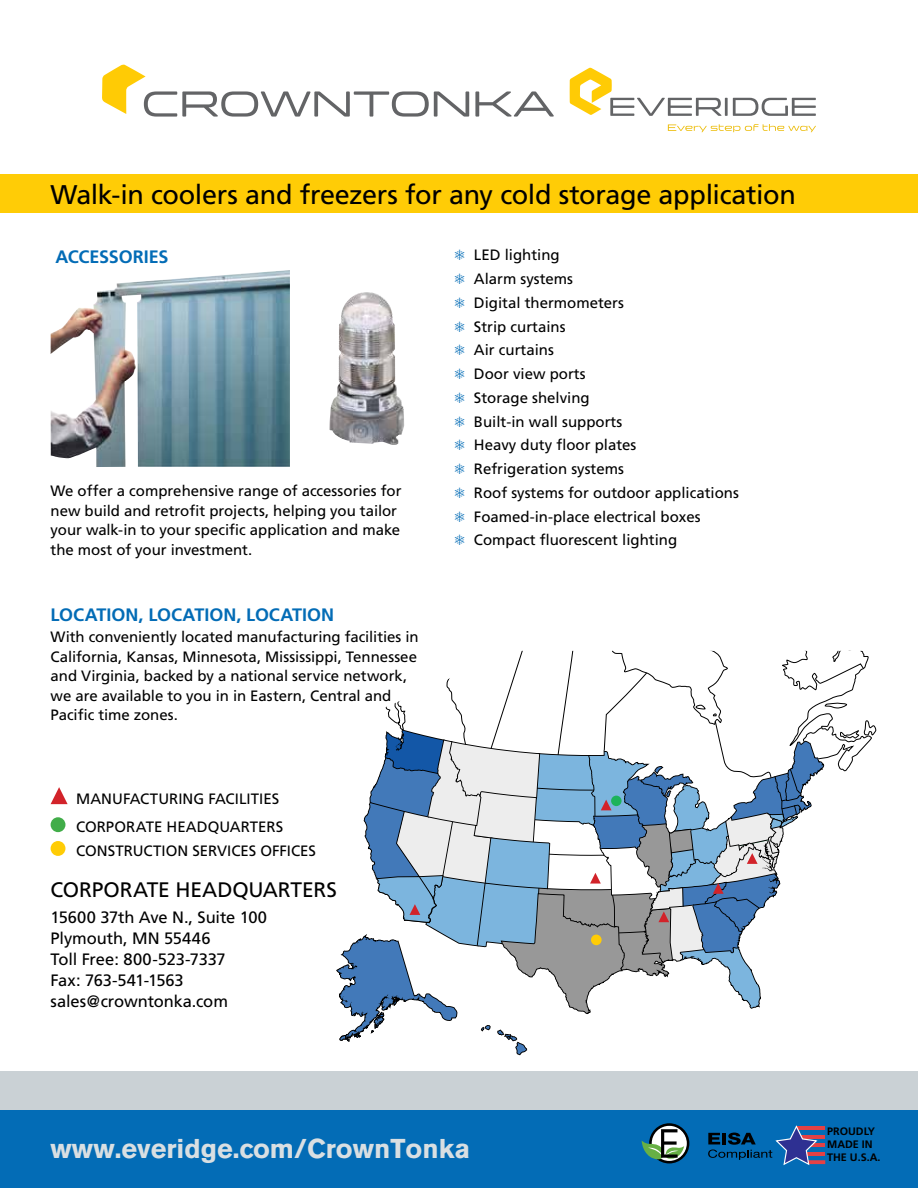
<style>
.page{position:relative;width:918px;height:1188px;background:#fff}
.page>*{position:absolute;margin:0;border:0;box-sizing:border-box;transform-origin:0 0}
.t1{font:27px "Frutiger";letter-spacing:-.015em;color:#000}
.t2{font:700 27px "Akzidenz Grotesk BE";color:#d9dfe2}
.t3{font:21px "Frutiger";letter-spacing:-.005em;color:#000}
.t4{font:700 18px "Frutiger";letter-spacing:-.005em;color:#036cb6}
.t5{font:16.5px/21px "Frutiger";letter-spacing:-.01em;color:#000}
.t6{font:15px/23.7px "Frutiger";color:#000}
.t7{font:700 10.8px/12.9px "Frutiger";color:#000}
.s1{color:#036cb6}
</style>
<div class="page">
<div style="left:0;top:1071px;width:918px;height:77px;background:#cad1d5"></div>
<div style="left:0;top:1110px;width:918px;height:78px;background:#036cb6"></div>
<svg style="left:475px;top:91px;width:79px;height:26px"></svg>
<svg style="left:102px;top:65px;width:367px;height:52px"></svg>
<hr style="left:725px;top:98px;width:3px;height:18px;background:#636466">
<svg style="left:733px;top:98px;width:83px;height:18px"></svg>
<svg style="left:668px;top:124px;width:148px;height:8px"></svg>
<svg style="left:570px;top:68px;width:151px;height:48px"></svg>
<div style="left:0;top:174px;width:918px;height:39px;background:#ffcc06"></div>
<img style="left:330px;top:292px;width:74px;height:153px">
<img style="left:51px;top:270px;width:239px;height:197px">
<svg style="left:336px;top:651px;width:540px;height:405px"></svg>
<div style="left:611px;top:796px;width:11px;height:10px;background:#1db35c;border-radius:50%"></div>
<svg style="left:708px;top:1125px;width:117px;height:40px"></svg>
<svg style="left:642px;top:1123px;width:47px;height:40px"></svg>
<svg style="left:51px;top:787px;width:17px;height:17px"></svg>
<div style="left:51px;top:817px;width:14px;height:15px;background:#41ad49;border-radius:50%"></div>
<div style="left:51px;top:841px;width:14px;height:15px;background:#ffcc06;border-radius:50%"></div>
<div style="left:591px;top:935px;width:11px;height:10px;background:#ffcc06;border-radius:50%"></div>
<h1 class="t1" style="left:51px;top:179px;width:747px">Walk-in coolers and freezers for any cold storage application</h1>
<p class="t4" style="left:56px;top:246px;width:114px">ACCESSORIES</p>
<p class="t6" style="left:51px;top:481px;width:352px;line-height:19.5px">We offer a comprehensive range of accessories for new build and retrofit projects, helping you tailor your walk-in to your specific application and make the most of your investment.</p>
<p class="t4" style="left:51px;top:604px;width:285px">LOCATION, LOCATION, LOCATION</p>
<p class="t6" style="left:51px;top:627px;width:370px;line-height:19.5px">With conveniently located manufacturing facilities in California, Kansas, Minnesota, Mississippi, Tennessee and Virginia, backed by a national service network, we are available to you in in Eastern, Central and Pacific time zones.</p>
<p class="t6" style="left:76px;top:785px;width:209px;line-height:28px">MANUFACTURING FACILITIES<br>CORPORATE HEADQUARTERS</p>
<p class="t6" style="left:76px;top:839px;width:241px">CONSTRUCTION SERVICES OFFICES</p>
<h2 class="t3" style="left:51px;top:878px;width:288px">CORPORATE HEADQUARTERS</h2>
<p class="t5" style="left:51px;top:906px;width:218px">15600 37th Ave N., Suite 100<br>Plymouth, MN 55446<br>Toll Free: 800-523-7337<br>Fax: 763-541-1563 sales@crowntonka.com</p>
<p class="t6" style="left:454px;top:243px;width:286px"><span class="s1">❅</span> LED lighting<br><span class="s1">❅</span> Alarm systems<br><span class="s1">❅</span> Digital thermometers<br><span class="s1">❅</span> Strip curtains<br><span class="s1">❅</span> Air curtains<br><span class="s1">❅</span> Door view ports<br><span class="s1">❅</span> Storage shelving<br><span class="s1">❅</span> Built-in wall supports<br><span class="s1">❅</span> Heavy duty floor plates<br><span class="s1">❅</span> Refrigeration systems<br><span class="s1">❅</span> Roof systems for outdoor applications <span class="s1">❅</span> Foamed-in-place electrical boxes<br><span class="s1">❅</span> Compact fluorescent lighting</p>
<h1 class="t2" style="left:51px;top:1133px;width:421px">www.everidge.com/CrownTonka</h1>
<p class="t7" style="left:827px;top:1125px;width:55px">PROUDLY<br>MADE IN<br>THE U.S.A.</p>
</div>
